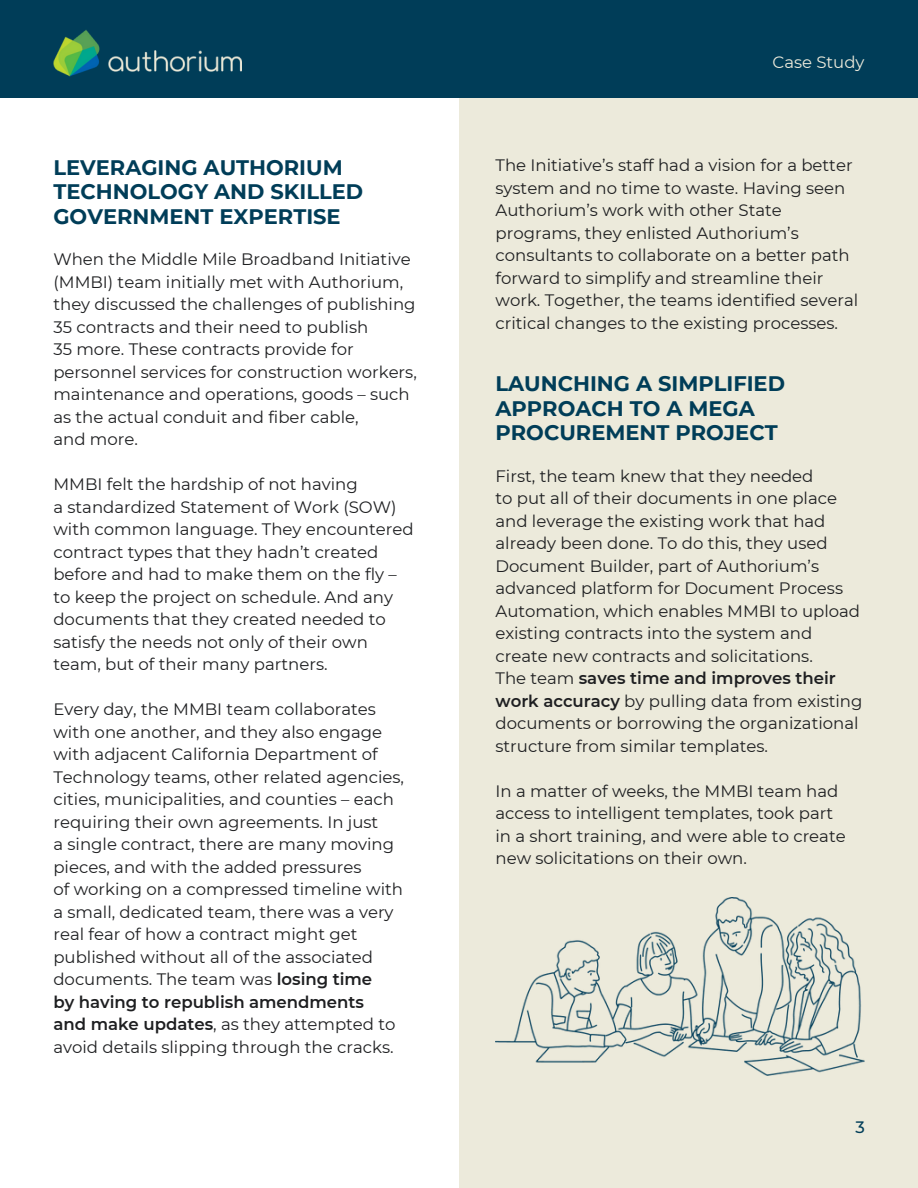
<style>
.page{position:relative;width:918px;height:1188px;background:#fff}
.page>*{position:absolute;margin:0;border:0;box-sizing:border-box;transform-origin:0 0}
.t1{font:700 21px/24.8px "Montserrat";color:#003d58}
.t2{font:16.5px/22.5px "Montserrat";color:#1e1f21}
.t3{font:600 16.5px "Montserrat";color:#1e1f21}
.t4{font:16.5px "Montserrat";color:#eceadb}
.t5{font:500 16.5px "Montserrat";color:#003d58}
.s1{font-weight:600}
</style>
<div class="page">
<div style="left:459px;top:92px;width:459px;height:1096px;background:#eceadb"></div>
<div style="left:0;top:0;width:918px;height:98px;background:#003d58"></div>
<img style="left:53px;top:30px;width:188px;height:47px">
<img style="left:496px;top:897px;width:369px;height:178px">
<p class="t1" style="left:53px;top:155px;width:311px">LEVERAGING AUTHORIUM<br>TECHNOLOGY AND SKILLED<br>GOVERNMENT EXPERTISE</p>
<p class="t2" style="left:53px;top:248px;width:364px">When the Middle Mile Broadband Initiative (MMBI) team initially met with Authorium, they discussed the challenges of publishing 35 contracts and their need to publish</p>
<h1 class="t2" style="left:53px;top:338px;width:365px">35 more. These contracts provide for personnel services for construction workers, maintenance and operations, goods – such as the actual conduit and fiber cable,</h1>
<p class="t2" style="left:53px;top:428px;width:86px">and more.</p>
<p class="t2" style="left:53px;top:473px;width:306px">MMBI felt the hardship of not having</p>
<p class="t2" style="left:53px;top:495px;width:362px">a standardized Statement of Work (SOW) with common language. They encountered contract types that they hadn’t created before and had to make them on the fly –</p>
<p class="t2" style="left:53px;top:585px;width:341px">to keep the project on schedule. And any documents that they created needed to satisfy the needs not only of their own</p>
<p class="t2" style="left:53px;top:653px;width:276px">team, but of their many partners.</p>
<p class="t2" style="left:53px;top:698px;width:324px">Every day, the MMBI team collaborates</p>
<p class="t2" style="left:53px;top:720px;width:352px">with one another, and they also engage with adjacent California Department of Technology teams, other related agencies, cities, municipalities, and counties – each requiring their own agreements. In just</p>
<h1 class="t2" style="left:53px;top:833px;width:342px">a single contract, there are many moving pieces, and with the added pressures</h1>
<p class="t2" style="left:53px;top:878px;width:351px">of working on a compressed timeline with</p>
<p class="t2" style="left:53px;top:900px;width:342px">a small, dedicated team, there was a very real fear of how a contract might get published without all of the associated documents. The team was <span class="s1">losing time</span></p>
<p class="t3" style="left:53px;top:992px;width:312px">by having to republish amendments</p>
<p class="t2" style="left:53px;top:1013px;width:344px"><span class="s1">and make updates</span>, as they attempted to avoid details slipping through the cracks.</p>
<p class="t4" style="left:773px;top:52px;width:93px">Case Study</p>
<p class="t2" style="left:496px;top:154px;width:364px">The Initiative’s staff had a vision for a better system and no time to waste. Having seen Authorium’s work with other State programs, they enlisted Authorium’s consultants to collaborate on a better path forward to simplify and streamline their work. Together, the teams identified several critical changes to the existing processes.</p>
<p class="t1" style="left:496px;top:371px;width:291px">LAUNCHING A SIMPLIFIED<br>APPROACH TO A MEGA<br>PROCUREMENT PROJECT</p>
<p class="t2" style="left:496px;top:464px;width:319px">First, the team knew that they needed</p>
<p class="t2" style="left:496px;top:487px;width:366px">to put all of their documents in one place and leverage the existing work that had already been done. To do this, they used Document Builder, part of Authorium’s advanced platform for Document Process Automation, which enables MMBI to upload existing contracts into the system and create new contracts and solicitations.</p>
<p class="t2" style="left:496px;top:667px;width:368px">The team <span class="s1">saves time and improves their work accuracy</span> by pulling data from existing documents or borrowing the organizational structure from similar templates.</p>
<p class="t2" style="left:496px;top:779px;width:344px">In a matter of weeks, the MMBI team had access to intelligent templates, took part</p>
<p class="t2" style="left:496px;top:824px;width:352px">in a short training, and were able to create new solicitations on their own.</p>
<p class="t5" style="left:855px;top:1117px;width:11px">3</p>
</div>
